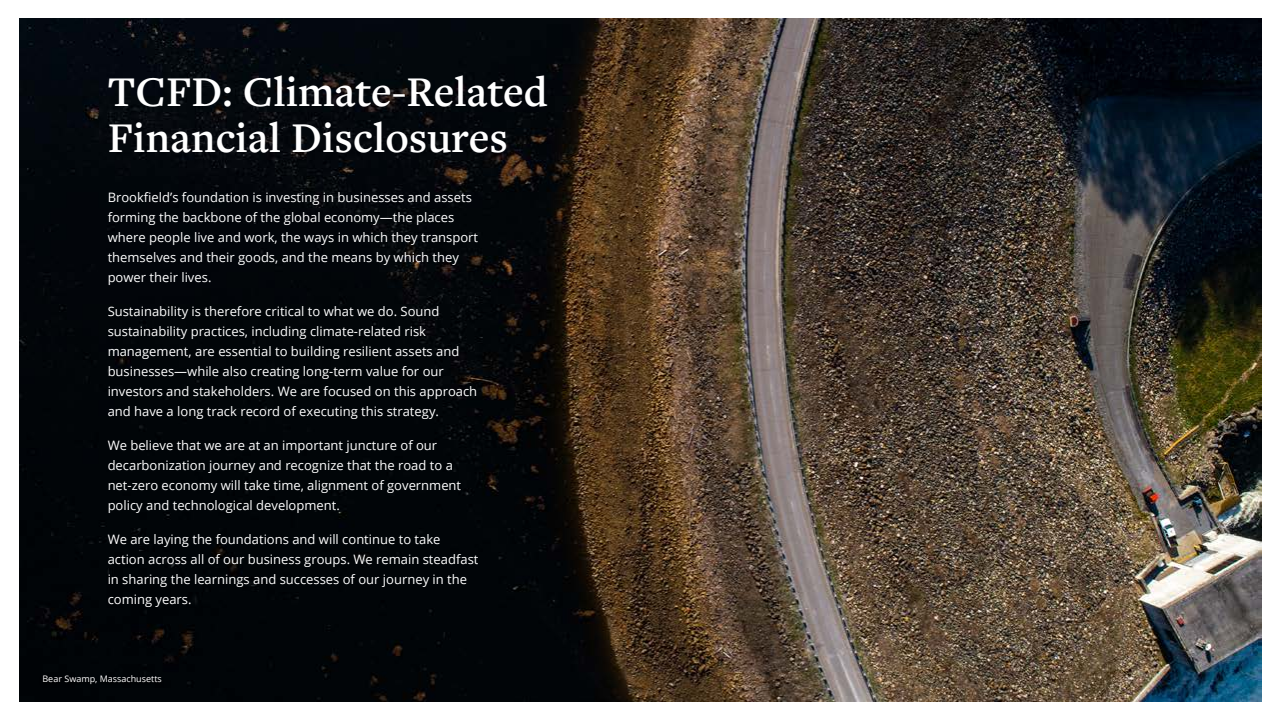
<style>
.page{position:relative;width:1280px;height:720px;background:#fff}
.page>*{position:absolute;margin:0;border:0;box-sizing:border-box;transform-origin:0 0}
.t1{font:600 44px/46px "Freight Text Pro";color:#fff}
.t2{font:13px/20px "Open Sans";color:#fff}
.t3{font:9px "Open Sans";color:#fff}
</style>
<div class="page">
<img style="left:19px;top:18px;width:1243px;height:684px">
<div style="left:39px;top:675px;width:125px;height:15px;background:#000"></div>
<h1 class="t1" style="left:108px;top:67px;width:442px">TCFD: Climate-Related<br>Financial Disclosures</h1>
<p class="t2" style="left:108px;top:187px;width:372px">Brookfield’s foundation is investing in businesses and assets forming the backbone of the global economy—the places where people live and work, the ways in which they transport themselves and their goods, and the means by which they power their lives.</p>
<p class="t2" style="left:108px;top:301px;width:371px">Sustainability is therefore critical to what we do. Sound sustainability practices, including climate-related risk management, are essential to building resilient assets and businesses—while also creating long-term value for our investors and stakeholders. We are focused on this approach and have a long track record of executing this strategy.</p>
<p class="t2" style="left:108px;top:435px;width:355px">We believe that we are at an important juncture of our decarbonization journey and recognize that the road to a net-zero economy will take time, alignment of government policy and technological development.</p>
<p class="t2" style="left:108px;top:529px;width:372px">We are laying the foundations and will continue to take action across all of our business groups. We remain steadfast in sharing the learnings and successes of our journey in the coming years.</p>
<p class="t3" style="left:42px;top:672px;width:121px">Bear Swamp, Massachusetts</p>
</div>
